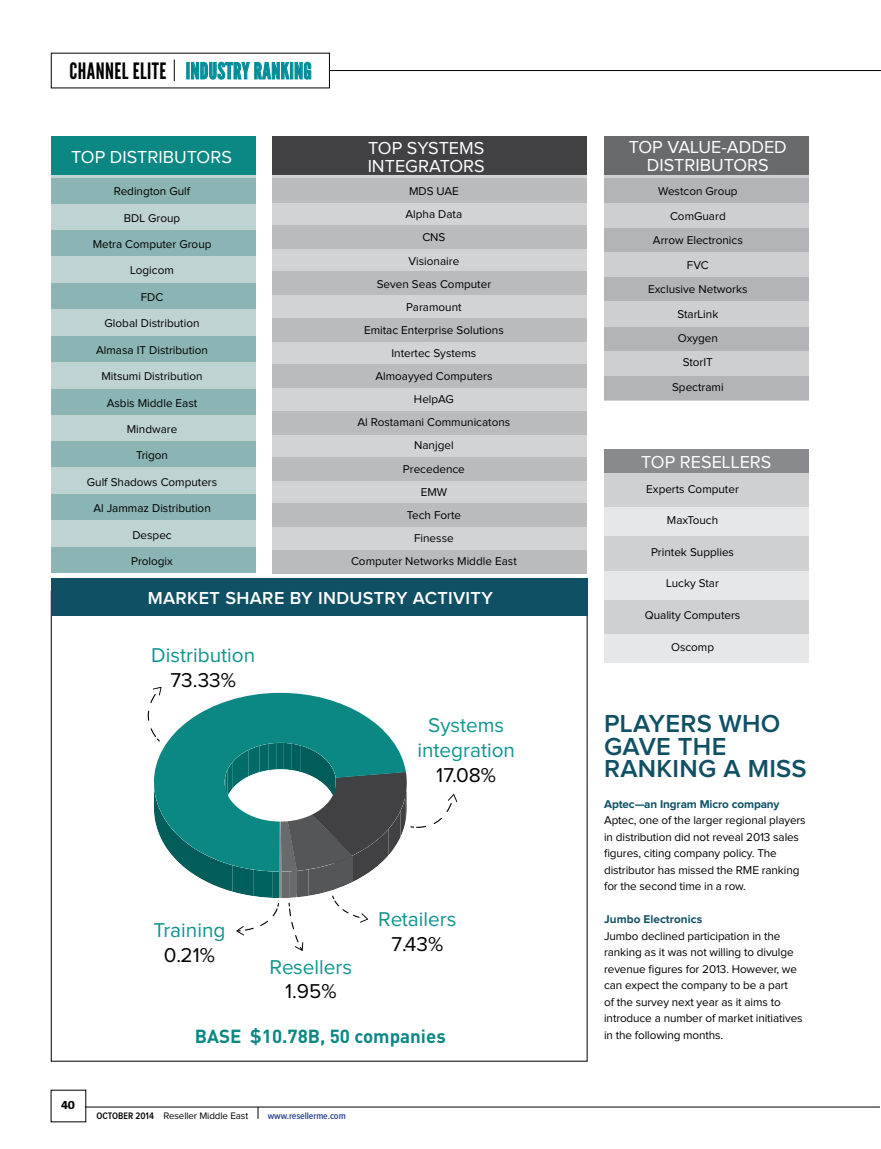
<style>
.page{position:relative;width:881px;height:1149px;background:#fff}
.page>*{position:absolute;margin:0;border:0;box-sizing:border-box;transform-origin:0 0}
.t1{font:600 25.5px/22.5px "Proxima Nova";letter-spacing:.01em;color:#105065}
.t2{font:22.5px "League Gothic";letter-spacing:.02em;color:#008c99}
.t3{font:20.7px/24.9px "Proxima Nova";color:#0e948e;text-align:center}
.t4{font:20.7px "Proxima Nova";color:#000}
.t5{font:700 18.75px "DIN";color:#0b8884}
.t6{font:18px/18px "Proxima Nova";color:#fff}
.t7{font:600 18px "Proxima Nova";letter-spacing:.02em;color:#fff}
.t8{font:700 12px "Spiegel";color:#000}
.t9{font:11.7px/23.1px "Proxima Nova";color:#000}
.t10{font:700 11.7px "Proxima Nova";letter-spacing:-.01em;color:#105065}
.t11{font:9.75px "Proxima Nova";letter-spacing:-.01em;color:#000}
.t12{font:600 9.75px "Proxima Nova Cond";letter-spacing:-.01em;color:#25408f}
.s1{color:#000}
.s2{font-family:"Proxima Nova Cond";font-weight:600}
</style>
<div class="page">
<hr style="left:85px;top:1106px;width:794px;height:1px;background:#000">
<hr style="left:329px;top:70px;width:551px;height:1px;background:#000">
<svg style="left:187px;top:61px;width:124px;height:19px"></svg>
<svg style="left:174px;top:60px;width:1px;height:21px"></svg>
<div style="left:51px;top:578px;width:536px;height:37px;background:#105065"></div>
<div style="left:51px;top:136px;width:204px;height:421px;background:#c0d3d3"></div>
<div style="left:51px;top:178px;width:204px;height:25px;background:#8bb4b4"></div>
<div style="left:51px;top:230px;width:204px;height:26px;background:#8bb4b4"></div>
<div style="left:51px;top:283px;width:204px;height:26px;background:#8bb4b4"></div>
<div style="left:51px;top:336px;width:204px;height:25px;background:#8bb4b4"></div>
<div style="left:51px;top:388px;width:204px;height:26px;background:#8bb4b4"></div>
<div style="left:51px;top:441px;width:204px;height:26px;background:#8bb4b4"></div>
<div style="left:51px;top:494px;width:204px;height:26px;background:#8bb4b4"></div>
<div style="left:51px;top:546px;width:204px;height:26px;background:#8bb4b4"></div>
<div style="left:604px;top:136px;width:204px;height:264px;background:#cecfd1"></div>
<div style="left:272px;top:136px;width:315px;height:434px;background:#d2d3d5"></div>
<div style="left:603px;top:178px;width:205px;height:24px;background:#b2b4b7"></div>
<div style="left:603px;top:376px;width:205px;height:24px;background:#b2b4b7"></div>
<div style="left:603px;top:327px;width:205px;height:23px;background:#b2b4b7"></div>
<div style="left:603px;top:277px;width:205px;height:24px;background:#b2b4b7"></div>
<div style="left:603px;top:228px;width:205px;height:24px;background:#b2b4b7"></div>
<div style="left:272px;top:178px;width:315px;height:24px;background:#b9bbbd"></div>
<div style="left:272px;top:503px;width:315px;height:24px;background:#b9bbbd"></div>
<div style="left:272px;top:549px;width:315px;height:24px;background:#b9bbbd"></div>
<div style="left:272px;top:457px;width:315px;height:24px;background:#b9bbbd"></div>
<div style="left:272px;top:410px;width:315px;height:24px;background:#b9bbbd"></div>
<div style="left:272px;top:364px;width:315px;height:24px;background:#b9bbbd"></div>
<div style="left:272px;top:318px;width:315px;height:24px;background:#b9bbbd"></div>
<div style="left:272px;top:271px;width:315px;height:24px;background:#b9bbbd"></div>
<div style="left:272px;top:225px;width:315px;height:24px;background:#b9bbbd"></div>
<div style="left:51px;top:136px;width:204px;height:39px;background:#0b8884"></div>
<div style="left:272px;top:136px;width:314px;height:39px;background:#414143"></div>
<div style="left:604px;top:136px;width:204px;height:39px;background:#696a6c"></div>
<div style="left:604px;top:457px;width:204px;height:201px;background:#ced0d1"></div>
<div style="left:603px;top:507px;width:205px;height:29px;background:#e6e7e8"></div>
<div style="left:603px;top:570px;width:205px;height:29px;background:#e6e7e8"></div>
<div style="left:603px;top:633px;width:205px;height:29px;background:#e6e7e8"></div>
<div style="left:604px;top:449px;width:204px;height:24px;background:#898a8d"></div>
<svg style="left:153px;top:686px;width:304px;height:265px"></svg>
<hr style="left:279px;top:871px;width:2px;height:26px;background:#8b8d8f">
<svg style="left:147px;top:692px;width:259px;height:179px"></svg>
<h2 class="t2" style="left:70px;top:58px;width:243px"><span class="s1">CHANNEL ELITE</span> INDUSTRY RANKING</h2>
<h3 class="t6" style="left:71px;top:148px;width:162px">TOP DISTRIBUTORS</h3>
<h3 class="t6" style="left:367px;top:139px;width:119px">TOP SYSTEMS<br>INTEGRATORS</h3>
<h3 class="t6" style="left:628px;top:138px;width:160px;text-align:center">TOP VALUE-ADDED<br>DISTRIBUTORS</h3>
<p class="t9" style="left:351px;top:180px;width:167px;text-align:center">MDS UAE<br>Alpha Data<br>CNS<br>Visionaire<br>Seven Seas Computer<br>Paramount<br>Emitac Enterprise Solutions<br>Intertec Systems<br>Almoayyed Computers<br>HelpAG<br>Al Rostamani Communicatons<br>Nanjgel<br>Precedence<br>EMW<br>Tech Forte<br>Finesse<br>Computer Networks Middle East</p>
<p class="t9" style="left:648px;top:179px;width:101px;line-height:24.5px;text-align:center">Westcon Group<br>ComGuard<br>Arrow Electronics<br>FVC<br>Exclusive Networks<br>StarLink<br>Oxygen<br>StorIT<br>Spectrami</p>
<p class="t9" style="left:114px;top:180px;width:78px">Redington Gulf</p>
<p class="t9" style="left:124px;top:206px;width:58px">BDL Group</p>
<p class="t9" style="left:93px;top:233px;width:120px">Metra Computer Group</p>
<p class="t9" style="left:130px;top:259px;width:45px">Logicom</p>
<p class="t9" style="left:141px;top:285px;width:24px">FDC</p>
<p class="t9" style="left:105px;top:312px;width:96px">Global Distribution</p>
<p class="t9" style="left:96px;top:338px;width:113px">Almasa IT Distribution</p>
<p class="t9" style="left:101px;top:365px;width:103px">Mitsumi Distribution</p>
<p class="t9" style="left:107px;top:391px;width:92px">Asbis Middle East</p>
<p class="t9" style="left:127px;top:417px;width:52px">Mindware</p>
<p class="t9" style="left:136px;top:444px;width:34px">Trigon</p>
<p class="t9" style="left:87px;top:470px;width:132px">Gulf Shadows Computers</p>
<p class="t9" style="left:93px;top:497px;width:119px">Al Jammaz Distribution</p>
<p class="t9" style="left:132px;top:523px;width:41px">Despec</p>
<p class="t9" style="left:131px;top:549px;width:43px">Prologix</p>
<h3 class="t6" style="left:641px;top:453px;width:132px">TOP RESELLERS</h3>
<p class="t9" style="left:646px;top:477px;width:94px">Experts Computer</p>
<p class="t9" style="left:666px;top:509px;width:53px">MaxTouch</p>
<p class="t9" style="left:650px;top:540px;width:84px">Printek Supplies</p>
<p class="t9" style="left:666px;top:572px;width:54px">Lucky Star</p>
<p class="t9" style="left:644px;top:603px;width:97px">Quality Computers</p>
<p class="t9" style="left:670px;top:635px;width:45px">Oscomp</p>
<h3 class="t7" style="left:148px;top:588px;width:335px">MARKET SHAR E BY INDUSTRY ACTIVITY</h3>
<h3 class="t3" style="left:151px;top:643px;width:105px">Distribution</h3>
<h3 class="t4" style="left:170px;top:668px;width:67px">73.33%</h3>
<h3 class="t3" style="left:417px;top:712px;width:99px">Systems integration</h3>
<h3 class="t4" style="left:436px;top:763px;width:61px">17.08%</h3>
<p class="t8" style="left:61px;top:1099px;width:16px">40</p>
<h3 class="t3" style="left:153px;top:917px;width:74px">Training</h3>
<h3 class="t4" style="left:164px;top:942px;width:53px">0.21%</h3>
<h3 class="t3" style="left:269px;top:954px;width:84px">Resellers</h3>
<h3 class="t4" style="left:285px;top:979px;width:53px">1.95%</h3>
<h3 class="t3" style="left:378px;top:906px;width:80px">Retailers</h3>
<h3 class="t4" style="left:391px;top:931px;width:53px">7.43%</h3>
<h3 class="t5" style="left:195px;top:1023px;width:252px">Base $10.78B, 50 companies</h3>
<p class="t11" style="left:97px;top:1109px;width:153px"><span class="s2">october 2014</span> Reseller Middle East</p>
<p class="t12" style="left:268px;top:1109px;width:79px">www.resellerme.com</p>
<h1 class="t1" style="left:604px;top:712px;width:188px">PLAYERSWHO<br>GAVE THE<br>RANKING A MISS</h1>
<p class="t10" style="left:604px;top:796px;width:177px">Aptec—an Ingram Micro company</p>
<p class="t9" style="left:604px;top:812px;width:203px;line-height:16.5px">Aptec, one of the larger regional players in distribution did not reveal 2013 sales figures, citing company policy. The distributor has missed the RME ranking for the second time in a row.</p>
<p class="t10" style="left:604px;top:912px;width:100px">Jumbo Electronics</p>
<p class="t9" style="left:604px;top:927px;width:200px;line-height:16.5px">Jumbo declined participation in the ranking as it was not willing to divulge revenue figures for 2013. However, we can expect the company to be a part<br>of the survey next year as it aims to introduce a number of market initiatives in the following months.</p>
</div>
